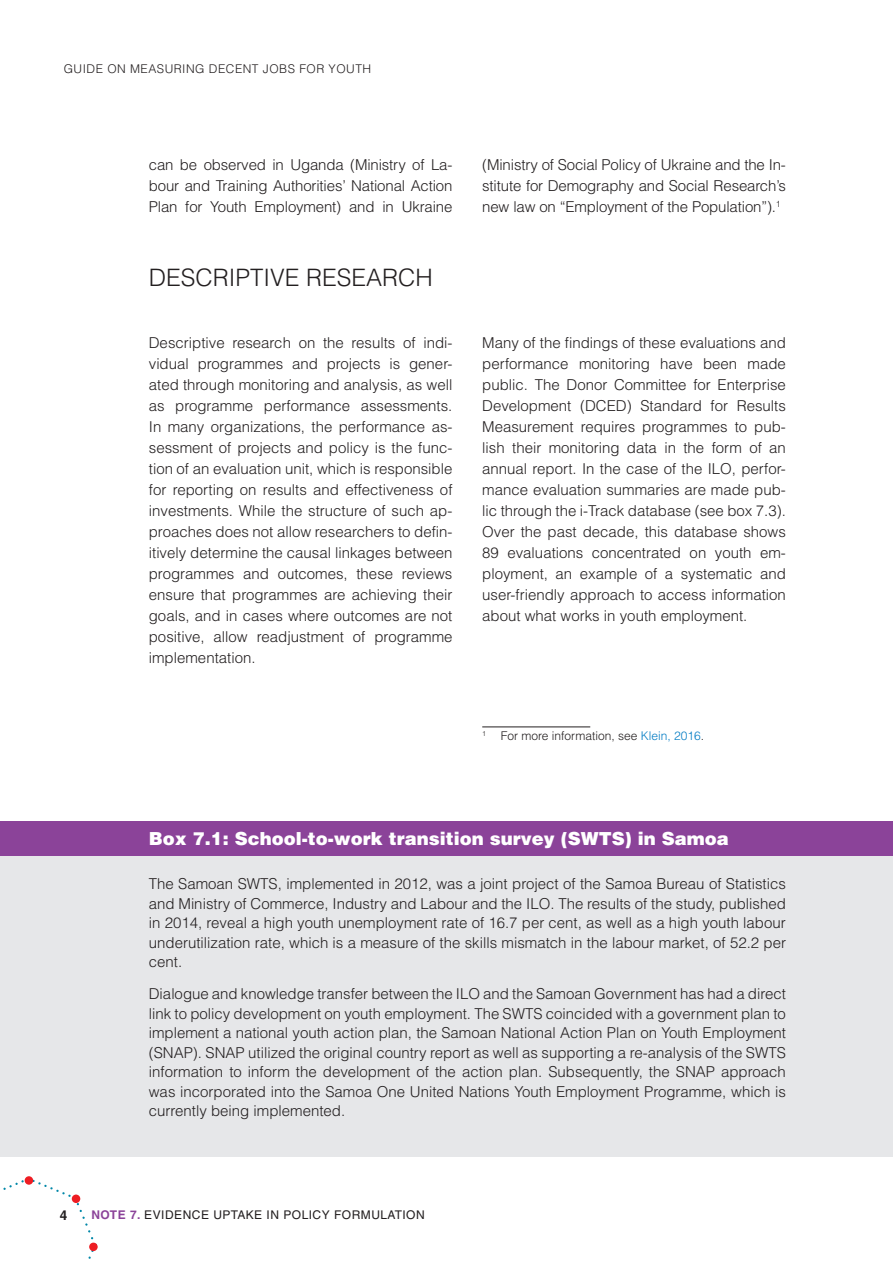
<style>
.page{position:relative;width:893px;height:1263px;background:#fff}
.page>*{position:absolute;margin:0;border:0;box-sizing:border-box;transform-origin:0 0}
.Main_heading{font:300 24px "Helvetica";color:#231f20}
.box_title{font:900 18px "Helvetica";color:#fff}
.Body_text{font:300 15px/21px "Helvetica";letter-spacing:-.01em;color:#231f20;text-align:justify}
.Box_text{font:300 15px/19.5px "Helvetica";color:#231f20;text-align:justify}
.t1{font:700 13.5px "Helvetica";color:#231f20}
.t2{font:12px "Helvetica";letter-spacing:.04em;color:#231f20}
.FootNote{font:300 12px "Helvetica";letter-spacing:.04em;color:#231f20}
.FootNote-2{font:300 12px "Helvetica";color:#231f20}
.s1{color:#007bc3}
.s2{font-weight:700;color:#8b4399}
</style>
<div class="page">
<svg style="left:3px;top:1177px;width:91px;height:82px"></svg>
<div style="left:25px;top:1176px;width:8px;height:9px;background:#ee1d23;border-radius:50%"></div>
<svg style="left:89px;top:1242px;width:9px;height:9px"></svg>
<div style="left:72px;top:1194px;width:8px;height:9px;background:#ee1d23;border-radius:50%"></div>
<div style="left:0;top:856px;width:892px;height:301px;background:#e6e7e9"></div>
<div style="left:0;top:822px;width:893px;height:34px;background:#8b4399"></div>
<hr style="left:482px;top:727px;width:108px;height:1px;background:#231f20">
<p class="FootNote" style="left:64px;top:62px;width:309px">GUIDE ON MEASURING DECENT JOBS FOR YOUTH</p>
<p class="Body_text" style="left:149px;top:154px;width:305px">can be observed in Uganda (Ministry of La&shy;bour and Training Authorities’ National Action Plan for Youth Employment) and in Ukraine</p>
<p class="Body_text" style="left:482px;top:154px;width:305px">(Ministry of Social Policy of Ukraine and the In&shy;stitute for Demography and Social Research’s new law on “Employment of the Population”).<sup>1</sup></p>
<p class="Main_heading" style="left:149px;top:262px;width:286px">DESCRIPTIVE RESEARCH</p>
<p class="Body_text" style="left:149px;top:332px;width:305px">Descriptive research on the results of indi&shy;vidual programmes and projects is gener&shy;ated through monitoring and analysis, as well as programme performance assessments.<br>In many organizations, the performance as&shy;sessment of projects and policy is the func&shy;tion of an evaluation unit, which is responsible for reporting on results and effectiveness of investments. While the structure of such ap&shy;proaches does not allow researchers to defin&shy;itively determine the causal linkages between programmes and outcomes, these reviews ensure that programmes are achieving their goals, and in cases where outcomes are not positive, allow readjustment of programme implementation.</p>
<p class="Body_text" style="left:482px;top:332px;width:305px">Many of the findings of these evaluations and performance monitoring have been made public. The Donor Committee for Enterprise Development (DCED) Standard for Results Measurement requires programmes to pub&shy;lish their monitoring data in the form of an annual report. In the case of the ILO, perfor&shy;mance evaluation summaries are made pub&shy;lic through the i-Track database (see box 7.3).<br>Over the past decade, this database shows 89 evaluations concentrated on youth em&shy;ployment, an example of a systematic and user-friendly approach to access information about what works in youth employment.</p>
<p class="FootNote-2" style="left:482px;top:729px;width:223px"><sup>1</sup> For more information, see <span class="s1">Klein, 2016</span>.</p>
<p class="box_title" style="left:149px;top:826px;width:581px">Box 7.1: School-to-work transition survey (SWTS) in Samoa</p>
<p class="Box_text" style="left:149px;top:874px;width:639px">The Samoan SWTS, implemented in 2012, was a joint project of the Samoa Bureau of Statistics and Ministry of Commerce, Industry and Labour and the ILO. The results of the study, published in 2014, reveal a high youth unemployment rate of 16.7 per cent, as well as a high youth labour underutilization rate, which is a measure of the skills mismatch in the labour market, of 52.2 per cent.</p>
<p class="Box_text" style="left:149px;top:984px;width:639px">Dialogue and knowledge transfer between the ILO and the Samoan Government has had a direct link to policy development on youth employment. The SWTS coincided with a government plan to implement a national youth action plan, the Samoan National Action Plan on Youth Employment (SNAP). SNAP utilized the original country report as well as supporting a re-analysis of the SWTS information to inform the development of the action plan. Subsequently, the SNAP approach was incorporated into the Samoa One United Nations Youth Employment Programme, which is currently being implemented.</p>
<p class="t1" style="left:60px;top:1207px;width:9px">4</p>
<p class="t2" style="left:91px;top:1208px;width:335px"><span class="s2">NOTE 7.</span> EVIDENCE UPTAKE IN POLICY FORMULATION</p>
</div>
